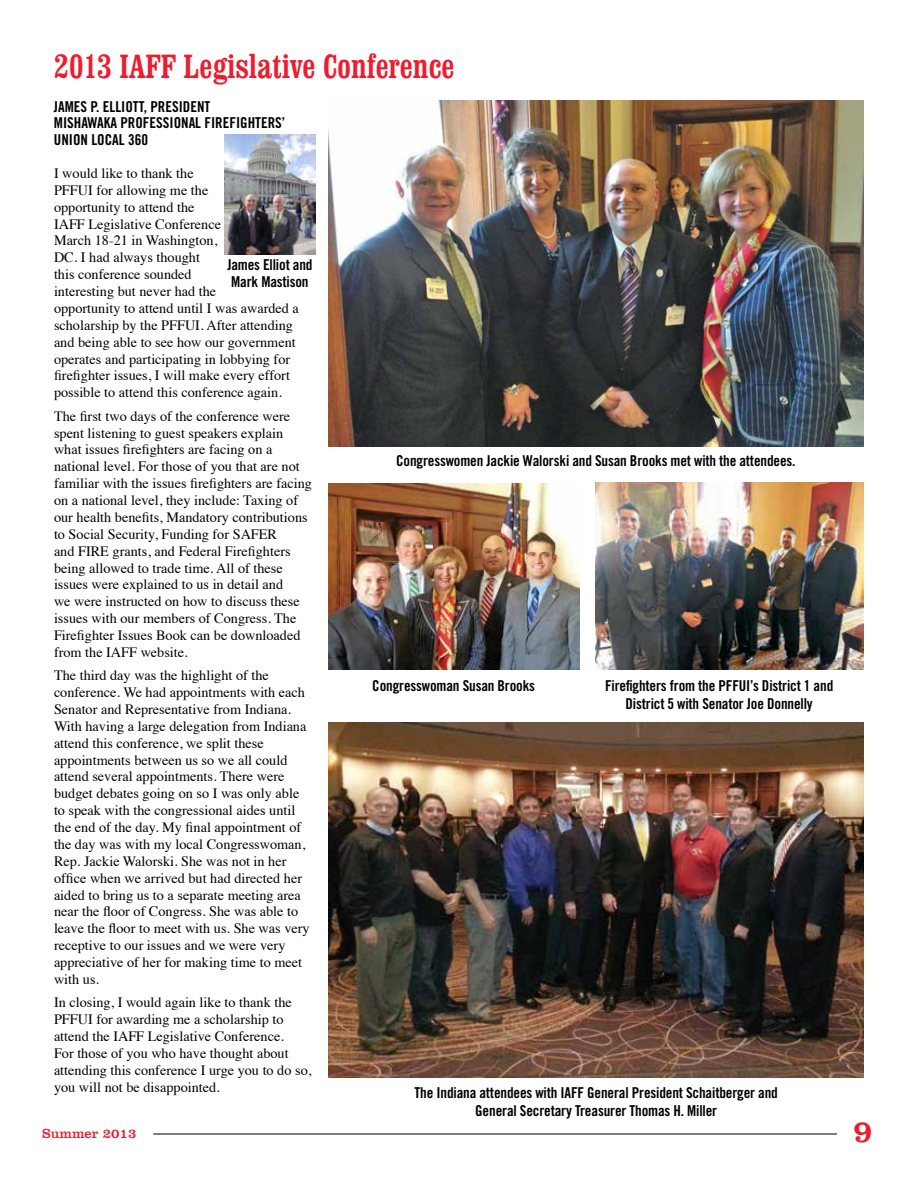
<style>
.page{position:relative;width:918px;height:1188px;background:#fff}
.page>*{position:absolute;margin:0;border:0;box-sizing:border-box;transform-origin:0 0}
.t1{font:condensed 34.5px "Clarendon BT";color:#ed1c2e}
.t2{font:31.5px "Clarendon BT";color:#ed1c2e}
.t3{font:15px/16.5px "Trade Gothic Bold Cond Twenty";letter-spacing:-.01em;color:#000;text-align:center}
.t4{font:14.25px/16.8px "Times";color:#000}
.t5{font:13.5px "Clarendon BT";color:#ed1c2e}
</style>
<div class="page">
<hr style="left:153px;top:1134px;width:684px;height:1px;background:#000">
<img style="left:328px;top:484px;width:251px;height:185px">
<img style="left:328px;top:100px;width:536px;height:347px">
<img style="left:596px;top:483px;width:268px;height:186px">
<img style="left:225px;top:134px;width:90px;height:121px">
<img style="left:328px;top:722px;width:536px;height:355px">
<h1 class="t1" style="left:54px;top:45px;width:402px">2013 IAFF Legislative Conference</h1>
<p class="t3" style="left:54px;top:98px;width:13px">James</p>
<p class="t3" style="left:91px;top:98px;width:26px">P. Elliott</p>
<p class="t3" style="left:54px;top:98px;width:233px;text-align:left;text-indent:90px">, President<br>MISHAWAKA PROFESSIONAL FIREFIGHTERS’<br>UNION LOCAL 360</p>
<p class="t4" style="left:54px;top:164px;width:246px">I would like to thank the<br>PFFUI for allowing me the<br>opportunity to attend the<br>IAFF Legislative Conference<br>March 18-21 in Washington,<br>DC. I had always thought<br>this conference sounded<br>interesting but never had the<br>opportunity to attend until I was awarded a scholarship by the PFFUI. After attending and being able to see how our government operates and participating in lobbying for firefighter issues, I will make every effort possible to attend this conference again.</p>
<p class="t4" style="left:54px;top:406px;width:260px">The first two days of the conference were spent listening to guest speakers explain what issues firefighters are facing on a national level. For those of you that are not familiar with the issues firefighters are facing on a national level, they include: Taxing of our health benefits, Mandatory contributions to Social Security, Funding for SAFER<br>and FIRE grants, and Federal Firefighters being allowed to trade time. All of these issues were explained to us in detail and<br>we were instructed on how to discuss these issues with our members of Congress. The Firefighter Issues Book can be downloaded from the IAFF website.</p>
<p class="t4" style="left:54px;top:666px;width:257px">The third day was the highlight of the conference. We had appointments with each Senator and Representative from Indiana.<br>With having a large delegation from Indiana attend this conference, we split these appointments between us so we all could attend several appointments. There were budget debates going on so I was only able to speak with the congressional aides until the end of the day. My final appointment of the day was with my local Congresswoman, Rep. Jackie Walorski. She was not in her office when we arrived but had directed her aided to bring us to a separate meeting area near the floor of Congress. She was able to leave the floor to meet with us. She was very receptive to our issues and we were very appreciative of her for making time to meet with us.</p>
<p class="t4" style="left:54px;top:993px;width:259px">In closing, I would again like to thank the PFFUI for awarding me a scholarship to attend the IAFF Legislative Conference.<br>For those of you who have thought about attending this conference I urge you to do so, you will not be disappointed.</p>
<p class="t3" style="left:227px;top:257px;width:87px;text-align:left">James Elliot and<br>Mark Mastison</p>
<p class="t3" style="left:396px;top:452px;width:401px">Congresswomen Jackie Walorski and Susan Brooks met with the attendees.</p>
<p class="t3" style="left:372px;top:677px;width:164px">Congresswoman Susan Brooks</p>
<p class="t3" style="left:605px;top:676px;width:230px;line-height:18px">Firefighters from the PFFUI’s District 1 and<br>District 5 with Senator Joe Donnelly</p>
<p class="t3" style="left:415px;top:1083px;width:365px;line-height:18px">The Indiana attendees with IAFF General President Schaitberger and<br>General Secretary Treasurer Thomas H. Miller</p>
<p class="t5" style="left:42px;top:1125px;width:96px">Summer 2013</p>
<h2 class="t2" style="left:853px;top:1112px;width:21px">9</h2>
</div>
